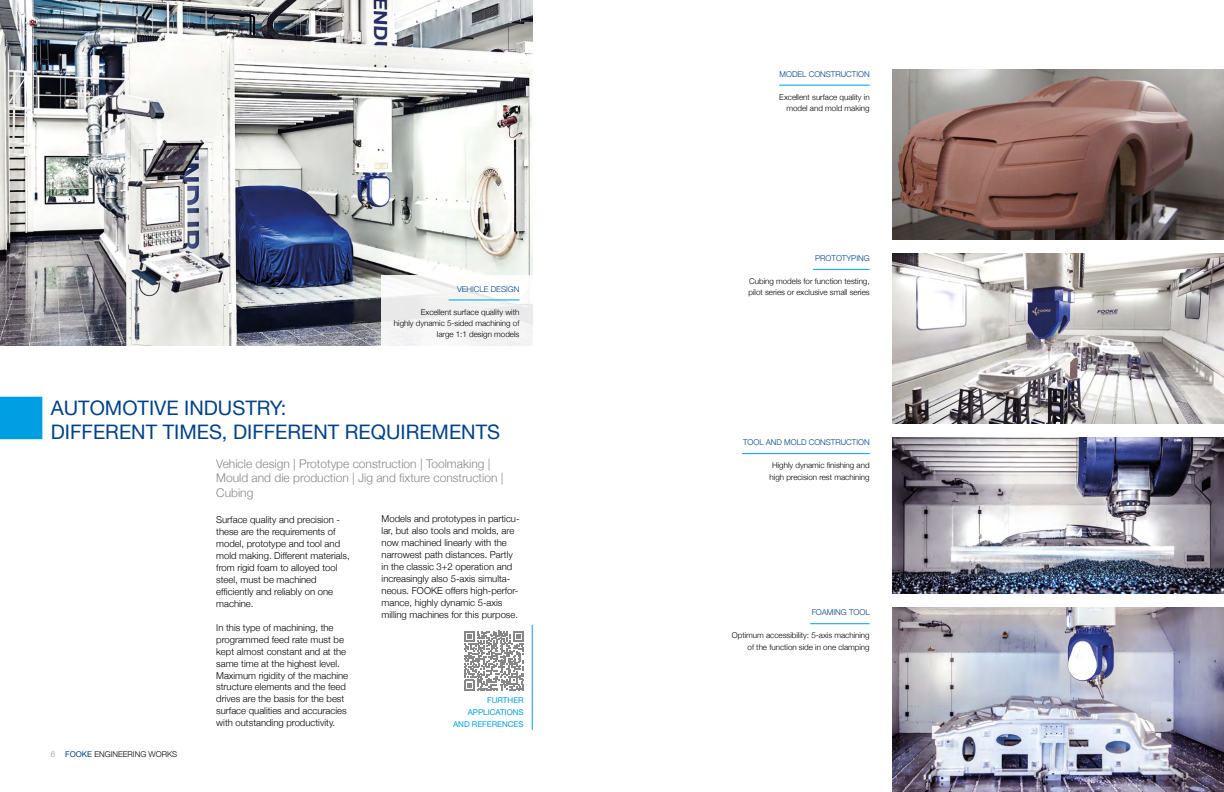
<style>
.page{position:relative;width:1224px;height:792px;background:#fff}
.page>*{position:absolute;margin:0;border:0;box-sizing:border-box;transform-origin:0 0}
.t1{font:20px "Helvetica Neue";color:#004289}
.t2{font:300 12px/14.4px "Helvetica Neue";color:#878787}
.t3{font:300 9.5px/12px "Helvetica Neue";color:#000}
.t4{font:300 8px/11.4px "Helvetica Neue";color:#000;text-align:right}
.t5{font:300 8px "Helvetica Neue";color:#004289}
.t6{font:8px/12px "Helvetica Neue";color:#009fe3;text-align:right}
.s1{color:#8b8f91}
.s2{font-weight:400;color:#004289}
</style>
<div class="page">
<img style="left:0;top:0;width:533px;height:346px">
<img style="left:892px;top:608px;width:332px;height:184px">
<img style="left:892px;top:69px;width:332px;height:170px">
<img style="left:892px;top:253px;width:332px;height:170px">
<img style="left:892px;top:438px;width:332px;height:156px">
<hr style="left:810px;top:623px;width:60px;height:1px;background:#009fe3">
<hr style="left:813px;top:269px;width:57px;height:1px;background:#009fe3">
<hr style="left:742px;top:453px;width:128px;height:1px;background:#009fe3">
<hr style="left:779px;top:85px;width:91px;height:1px;background:#009fe3">
<div style="left:0;top:397px;width:42px;height:42px;background:#009fe3"></div>
<div style="left:382px;top:275px;width:151px;height:71px;background:#f4f4f4"></div>
<hr style="left:449px;top:299px;width:70px;height:1px;background:#009fe3">
<hr style="left:532px;top:625px;width:1px;height:105px;background:#009fe3">
<svg style="left:464px;top:631px;width:60px;height:60px"></svg>
<h1 class="t1" style="left:51px;top:393px;width:237px">AUTOMOTIVE INDUSTRY:</h1>
<p class="t5" style="left:457px;top:282px;width:64px">VEHICLE DESIGN</p>
<p class="t4" style="left:394px;top:305px;width:127px">Excellent surface quality with<br>highly dynamic 5-sided machining of large 1:1 design models</p>
<h1 class="t1" style="left:51px;top:417px;width:451px">DIFFERENT TIMES, DIFFERENT REQUIREMENTS</h1>
<p class="t2" style="left:216px;top:455px;width:289px">Vehicle design | Prototype construction | Toolmaking |<br>Mould and die production | Jig and fixture construction |<br>Cubing</p>
<p class="t4" style="left:51px;top:748px;width:128px"><span class="s1">6</span> <span class="s2">FOOKE</span> ENGINEERING WORKS</p>
<p class="t3" style="left:216px;top:512px;width:135px">Surface quality and precision - these are the requirements of model, prototype and tool and mold making. Different materials, from rigid foam to alloyed tool steel, must be machined efficiently and reliably on one machine.</p>
<p class="t3" style="left:216px;top:620px;width:134px">In this type of machining, the programmed feed rate must be kept almost constant and at the same time at the highest level.<br>Maximum rigidity of the machine structure elements and the feed drives are the basis for the best surface qualities and accuracies with outstanding productivity.</p>
<p class="t3" style="left:382px;top:512px;width:140px">Models and prototypes in particu&shy;lar, but also tools and molds, are now machined linearly with the narrowest path distances. Partly in the classic 3+2 operation and increasingly also 5-axis simulta&shy;neous. FOOKE offers high-perfor&shy;mance, highly dynamic 5-axis milling machines for this purpose.</p>
<p class="t6" style="left:453px;top:694px;width:72px">FURTHER<br>APPLICATIONS<br>AND REFERENCES</p>
<p class="t5" style="left:780px;top:68px;width:92px">MODEL CONSTRUCTION</p>
<p class="t4" style="left:779px;top:91px;width:92px">Excellent surface quality in model and mold making</p>
<p class="t5" style="left:815px;top:252px;width:56px">PROTOTYPING</p>
<p class="t4" style="left:748px;top:275px;width:123px;text-align:left">Cubing models for function testing, pilot series or exclusive small series</p>
<p class="t5" style="left:743px;top:436px;width:128px">TOOL AND MOLD CONSTRUCTION</p>
<p class="t4" style="left:770px;top:459px;width:102px;text-align:center">Highly dynamic finishing and high precision rest machining</p>
<p class="t5" style="left:812px;top:606px;width:59px">FOAMING TOOL</p>
<p class="t4" style="left:732px;top:629px;width:139px">Optimum accessibility: 5-axis machining of the function side in one clamping</p>
</div>
